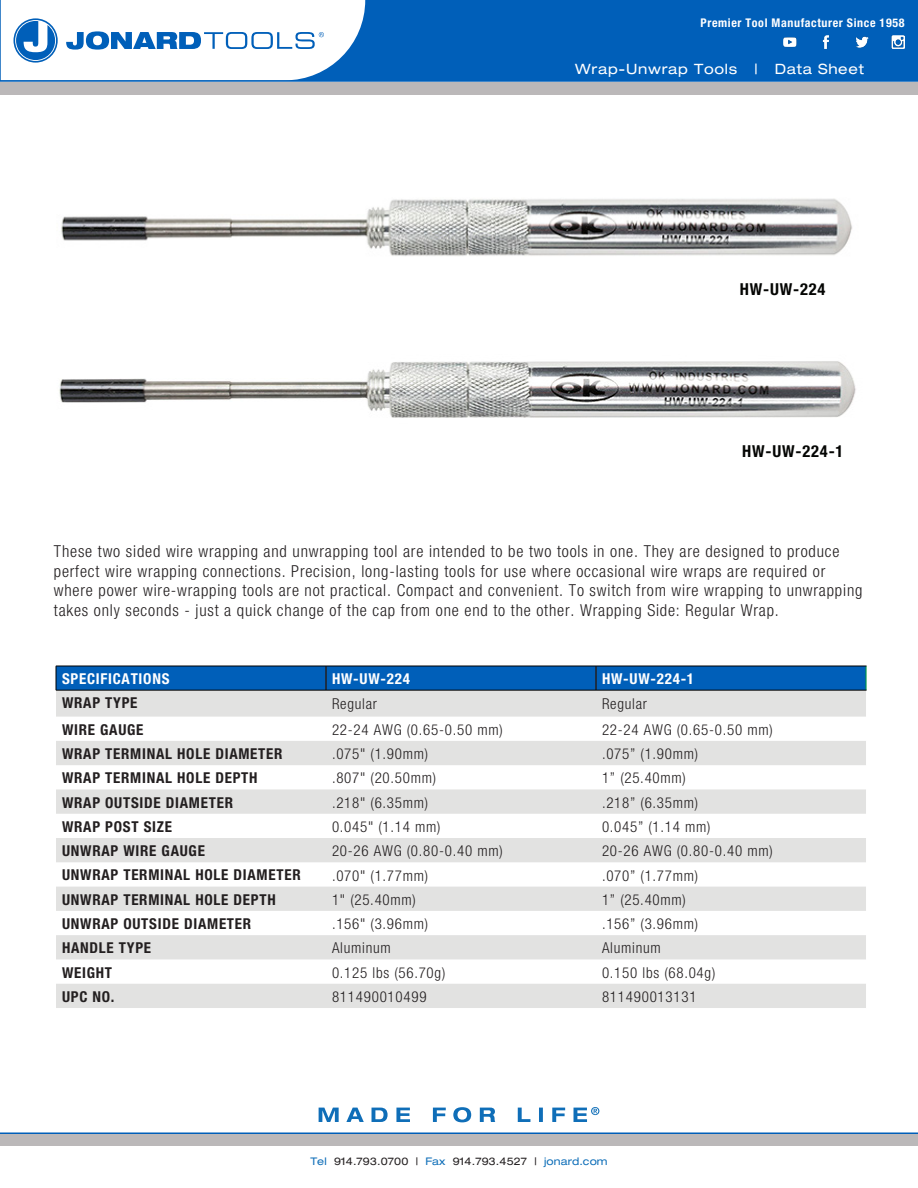
<style>
.page{position:relative;width:918px;height:1188px;background:#fff}
.page>*{position:absolute;margin:0;border:0;box-sizing:border-box;transform-origin:0 0}
.t1{font:300 condensed 16.5px/19.8px "Helvetica Neue";letter-spacing:.05em;color:#231f20}
.t2{font:700 condensed 16.5px "Helvetica Neue";letter-spacing:.05em;color:#040503}
.t3{font:300 condensed 15px "Helvetica Neue";letter-spacing:.05em;color:#231f20}
.t4{font:700 condensed 15px "Helvetica Neue";letter-spacing:.05em;color:#231f20}
.t5{font:700 condensed 15px "Helvetica Neue";letter-spacing:.05em;color:#fff}
.t6{font:expanded 14.25px "Helvetica Neue";letter-spacing:.05em;color:#fff}
.t7{font:700 condensed 12px "Helvetica Neue";letter-spacing:.05em;color:#fff}
.t8{font:expanded 10.5px "Helvetica Neue";letter-spacing:.01em;color:#231f20}
.s1{color:#0e6eb8}
</style>
<div class="page">
<div style="left:1px;top:0;width:917px;height:81px;background:#005fb9"></div>
<div style="left:0;top:82px;width:918px;height:12px;background:#bbb8b9"></div>
<div style="left:0;top:1134px;width:918px;height:12px;background:#bbb8b9"></div>
<svg style="left:319px;top:1107px;width:280px;height:15px"></svg>
<hr style="left:0;top:1132px;width:918px;height:2px;background:#005fb9">
<svg style="left:1px;top:0;width:364px;height:80px;background:#d9e7f4"></svg>
<hr style="left:0;top:80px;width:918px;height:2px;background:#005fb9">
<img style="left:783px;top:35px;width:122px;height:14px">
<img style="left:61px;top:198px;width:791px;height:58px">
<svg style="left:56px;top:691px;width:810px;height:317px;fill:#e2e2e1"></svg>
<hr style="left:865px;top:666px;width:2px;height:24px;background:#009847">
<div style="left:56px;top:666px;width:810px;height:24px;background:#005fb9"></div>
<hr style="left:326px;top:666px;width:270px;height:1px;background:#000">
<hr style="left:596px;top:666px;width:271px;height:1px;background:#000">
<hr style="left:56px;top:690px;width:270px;height:1px;background:#000">
<hr style="left:326px;top:690px;width:270px;height:1px;background:#000">
<hr style="left:596px;top:690px;width:271px;height:1px;background:#000">
<img style="left:59px;top:361px;width:797px;height:57px">
<p class="t7" style="left:701px;top:15px;width:205px">Premier Tool Manufacturer Since 1958</p>
<p class="t6" style="left:575px;top:60px;width:290px">Wrap-Unwrap Tools | Data Sheet</p>
<p class="t2" style="left:740px;top:279px;width:87px">HW-UW-224</p>
<p class="t2" style="left:742px;top:441px;width:103px">HW-UW-224-1</p>
<p class="t1" style="left:54px;top:541px;width:810px">These two sided wire wrapping and unwrapping tool are intended to be two tools in one. They are designed to produce perfect wire wrapping connections. Precision, long-lasting tools for use where occasional wire wraps are required or where power wire-wrapping tools are not practical. Compact and convenient. To switch from wire wrapping to unwrapping takes only seconds - just a quick change of the cap from one end to the other. Wrapping Side: Regular Wrap.</p>
<p class="t5" style="left:62px;top:670px;width:109px">SPECIFICATIONS</p>
<p class="t5" style="left:332px;top:670px;width:79px">HW-UW-224</p>
<p class="t5" style="left:602px;top:670px;width:94px">HW-UW-224-1</p>
<p class="t4" style="left:62px;top:694px;width:77px">WRAP TYPE</p>
<p class="t3" style="left:332px;top:695px;width:47px">Regular</p>
<p class="t3" style="left:602px;top:695px;width:47px">Regular</p>
<p class="t4" style="left:62px;top:720px;width:83px">WIRE GAUGE</p>
<p class="t3" style="left:332px;top:721px;width:172px">22-24 AWG (0.65-0.50 mm)</p>
<p class="t3" style="left:602px;top:721px;width:172px">22-24 AWG (0.65-0.50 mm)</p>
<p class="t4" style="left:62px;top:745px;width:222px">WRAP TERMINAL HOLE DIAMETER</p>
<p class="t3" style="left:332px;top:745px;width:98px">.075" (1.90mm)</p>
<p class="t3" style="left:602px;top:745px;width:98px">.075” (1.90mm)</p>
<p class="t4" style="left:62px;top:769px;width:197px">WRAP TERMINAL HOLE DEPTH</p>
<p class="t3" style="left:332px;top:770px;width:106px">.807" (20.50mm)</p>
<p class="t3" style="left:602px;top:770px;width:85px">1” (25.40mm)</p>
<p class="t4" style="left:62px;top:793px;width:173px">WRAP OUTSIDE DIAMETER</p>
<p class="t3" style="left:332px;top:794px;width:98px">.218" (6.35mm)</p>
<p class="t3" style="left:602px;top:794px;width:98px">.218” (6.35mm)</p>
<p class="t4" style="left:62px;top:817px;width:112px">WRAP POST SIZE</p>
<p class="t3" style="left:332px;top:818px;width:110px">0.045" (1.14 mm)</p>
<p class="t3" style="left:602px;top:818px;width:110px">0.045” (1.14 mm)</p>
<p class="t4" style="left:62px;top:842px;width:144px">UNWRAP WIRE GAUGE</p>
<p class="t3" style="left:332px;top:842px;width:172px">20-26 AWG (0.80-0.40 mm)</p>
<p class="t3" style="left:602px;top:842px;width:172px">20-26 AWG (0.80-0.40 mm)</p>
<p class="t4" style="left:62px;top:866px;width:240px">UNWRAP TERMINAL HOLE DIAMETER</p>
<p class="t3" style="left:332px;top:867px;width:98px">.070" (1.77mm)</p>
<p class="t3" style="left:602px;top:867px;width:98px">.070” (1.77mm)</p>
<p class="t4" style="left:62px;top:890px;width:215px">UNWRAP TERMINAL HOLE DEPTH</p>
<p class="t3" style="left:332px;top:891px;width:85px">1" (25.40mm)</p>
<p class="t3" style="left:602px;top:891px;width:85px">1” (25.40mm)</p>
<p class="t4" style="left:62px;top:915px;width:191px">UNWRAP OUTSIDE DIAMETER</p>
<p class="t3" style="left:332px;top:915px;width:98px">.156" (3.96mm)</p>
<p class="t3" style="left:602px;top:915px;width:98px">.156” (3.96mm)</p>
<p class="t4" style="left:62px;top:939px;width:91px">HANDLE TYPE</p>
<p class="t3" style="left:332px;top:940px;width:60px">Aluminum</p>
<p class="t3" style="left:602px;top:940px;width:60px">Aluminum</p>
<p class="t4" style="left:62px;top:963px;width:52px">WEIGHT</p>
<p class="t3" style="left:332px;top:964px;width:115px">0.125 lbs (56.70g)</p>
<p class="t3" style="left:602px;top:964px;width:115px">0.150 lbs (68.04g)</p>
<p class="t4" style="left:62px;top:987px;width:54px">UPC NO.</p>
<p class="t3" style="left:332px;top:988px;width:96px">811490010499</p>
<p class="t3" style="left:602px;top:988px;width:96px">811490013131</p>
<p class="t8" style="left:310px;top:1155px;width:299px"><span class="s1">Tel</span> 914.793.0700 | <span class="s1">Fax</span> 914.793.4527 | <span class="s1">jonard.com</span></p>
</div>
